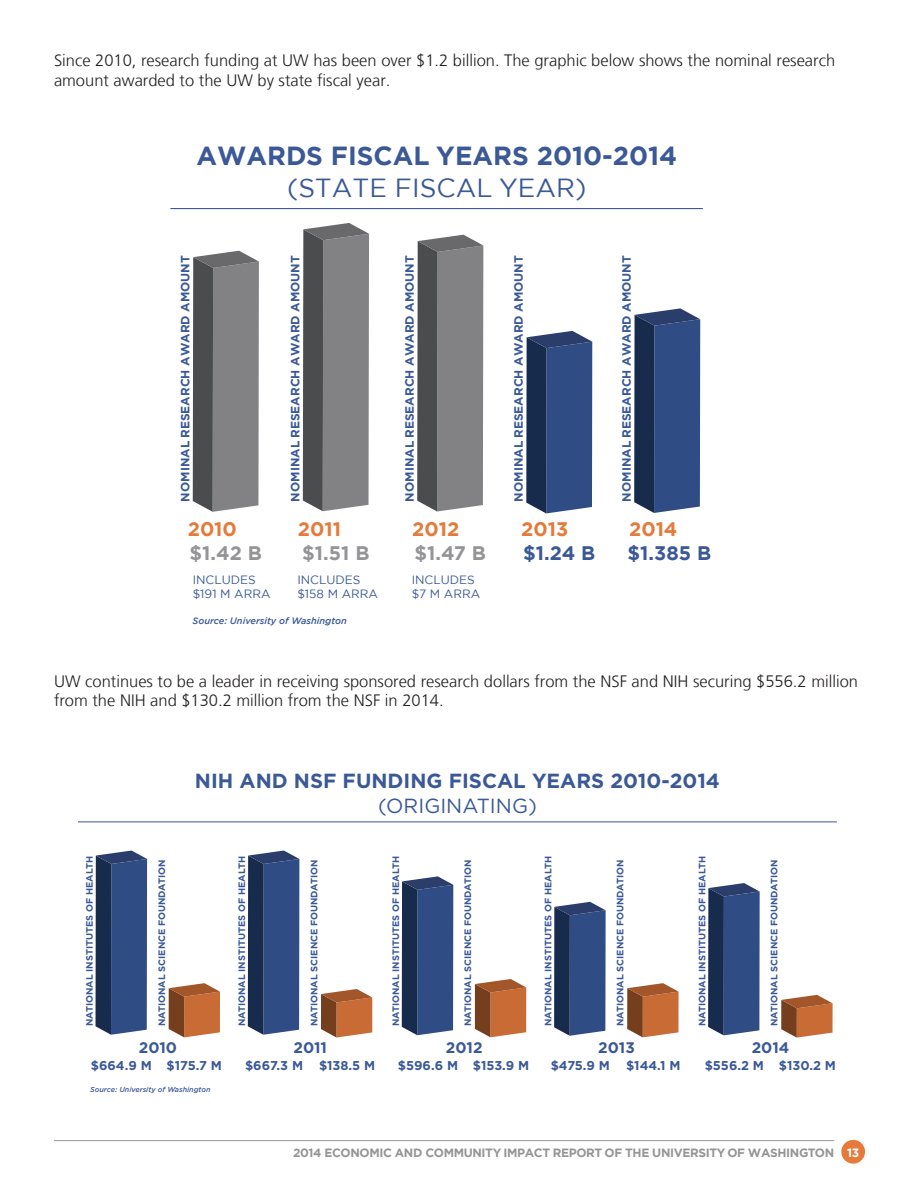
<style>
.page{position:relative;width:918px;height:1188px;background:#fff}
.page>*{position:absolute;margin:0;border:0;box-sizing:border-box;transform-origin:0 0}
.t1{font:700 26.1px "Gotham";color:#3b5997}
.t2{font:26.1px "Gotham";color:#3b5997}
.t3{font:700 20.4px "Gotham";color:#3b5997}
.t4{font:20.4px "Gotham";color:#3b5997}
.t5{font:700 19.65px "Gotham";color:#e57a3a}
.t6{font:700 19.65px "Gotham";color:#959598}
.t7{font:700 19.65px "Gotham";color:#3b5997}
.t8{font:300 16.5px/19.8px "Frutiger LT";color:#231f20}
.t9{font:700 15.3px "Gotham";color:#3b5997}
.t10{font:700 12.75px "Gotham";color:#3b5997}
.t11{font:700 12px "Gotham";color:#3b5997}
.t12{font:700 12px "Gotham";letter-spacing:-.03em;color:#959598}
.t13{font:12px/14.4px "Gotham";color:#3b5997}
.t14{font:700 9.3px "Gotham";color:#3b5997}
.t15{font:italic 500 9.3px "Gotham";color:#3b5997}
.t16{font:italic 500 7.2px "Gotham";color:#3b5997}
.s1{color:#fff}
</style>
<div class="page">
<hr style="left:54px;top:1140px;width:780px;height:1px;background:#959598">
<div style="left:841px;top:1140px;width:24px;height:24px;background:#e57a3a;border-radius:50%"></div>
<svg style="left:193px;top:251px;width:66px;height:261px;background:#757578"></svg>
<svg style="left:303px;top:223px;width:66px;height:288px;background:#757578"></svg>
<svg style="left:417px;top:235px;width:66px;height:276px;background:#777779"></svg>
<svg style="left:526px;top:331px;width:66px;height:182px;background:#344d7a"></svg>
<svg style="left:634px;top:308px;width:66px;height:205px;background:#334d7a"></svg>
<hr style="left:170px;top:208px;width:533px;height:1px;background:#3b5997">
<svg style="left:96px;top:851px;width:51px;height:184px;background:#2f4977"></svg>
<svg style="left:169px;top:983px;width:51px;height:54px;background:#b66e44"></svg>
<svg style="left:248px;top:851px;width:51px;height:184px;background:#2f4977"></svg>
<svg style="left:321px;top:989px;width:51px;height:49px;background:#b87249"></svg>
<svg style="left:402px;top:876px;width:51px;height:159px;background:#314a78"></svg>
<svg style="left:475px;top:979px;width:51px;height:58px;background:#b66d42"></svg>
<svg style="left:554px;top:902px;width:52px;height:134px;background:#354e7b"></svg>
<svg style="left:627px;top:983px;width:52px;height:54px;background:#b77047"></svg>
<svg style="left:708px;top:883px;width:52px;height:152px;background:#334c7a"></svg>
<svg style="left:781px;top:995px;width:52px;height:43px;background:#ba764e"></svg>
<hr style="left:78px;top:821px;width:759px;height:1px;background:#3b5997">
<p class="t8" style="left:54px;top:51px;width:783px">Since 2010, research funding at UW has been over $1.2 billion. The graphic below shows the nominal research amount awarded to the UW by state fiscal year.</p>
<h1 class="t1" style="left:196px;top:139px;width:482px">AWARDS FISCAL YEARS 2010-2014</h1>
<h1 class="t2" style="left:287px;top:171px;width:301px">(STATE FISCAL YEAR)</h1>
<p class="t11" style="left:177px;top:502px;width:248px;rotate:-90deg">NOMINAL RESEARCH AWARD AMOUNT</p>
<p class="t5" style="left:188px;top:516px;width:51px">2010</p>
<p class="t6" style="left:190px;top:540px;width:74px">$1.42 B</p>
<p class="t11" style="left:287px;top:502px;width:248px;rotate:-90deg">NOMINAL RESEARCH AWARD AMOUNT</p>
<p class="t5" style="left:298px;top:516px;width:45px">2011</p>
<p class="t6" style="left:302px;top:540px;width:69px">$1.51 B</p>
<p class="t11" style="left:402px;top:502px;width:248px;rotate:-90deg">NOMINAL RESEARCH AWARD AMOUNT</p>
<p class="t5" style="left:412px;top:516px;width:48px">2012</p>
<p class="t6" style="left:414px;top:540px;width:73px">$1.47 B</p>
<p class="t13" style="left:193px;top:572px;width:79px">INCLUDES $191 M ARRA</p>
<p class="t13" style="left:297px;top:572px;width:82px">INCLUDES $158 M ARRA</p>
<p class="t13" style="left:412px;top:572px;width:70px">INCLUDES $7 M ARRA</p>
<p class="t15" style="left:193px;top:615px;width:156px">Source: University of Washington</p>
<p class="t11" style="left:511px;top:502px;width:248px;rotate:-90deg">NOMINAL RESEARCH AWARD AMOUNT</p>
<p class="t5" style="left:521px;top:516px;width:48px">2013</p>
<p class="t7" style="left:523px;top:540px;width:74px">$1.24 B</p>
<p class="t11" style="left:619px;top:502px;width:248px;rotate:-90deg">NOMINAL RESEARCH AWARD AMOUNT</p>
<p class="t5" style="left:629px;top:516px;width:50px">2014</p>
<p class="t7" style="left:628px;top:540px;width:85px">$1.385 B</p>
<p class="t8" style="left:54px;top:671px;width:806px">UW continues to be a leader in receiving sponsored research dollars from the NSF and NIH securing $556.2 million from the NIH and $130.2 million from the NSF in 2014.</p>
<p class="t3" style="left:195px;top:769px;width:527px">NIH AND NSF FUNDING FISCAL YEARS 2010-2014</p>
<p class="t4" style="left:378px;top:794px;width:160px">(ORIGINATING)</p>
<p class="t14" style="left:84px;top:1026px;width:172px;rotate:-90deg">NATIONAL INSTITUTES OF HEALTH</p>
<p class="t14" style="left:156px;top:1026px;width:168px;rotate:-90deg">NATIONAL SCIENCE FOUNDATION</p>
<p class="t9" style="left:139px;top:1039px;width:40px">2010</p>
<p class="t10" style="left:91px;top:1058px;width:133px">$664.9 M $175.7 M</p>
<p class="t10" style="left:245px;top:1058px;width:132px">$667.3 M $138.5 M</p>
<p class="t10" style="left:398px;top:1058px;width:133px">$596.6 M $153.9 M</p>
<p class="t10" style="left:551px;top:1058px;width:61px">$475.9 M</p>
<p class="t10" style="left:626px;top:1058px;width:56px">$144.1 M</p>
<p class="t10" style="left:705px;top:1058px;width:133px">$556.2 M $130.2 M</p>
<p class="t14" style="left:237px;top:1026px;width:172px;rotate:-90deg">NATIONAL INSTITUTES OF HEALTH</p>
<p class="t14" style="left:309px;top:1026px;width:168px;rotate:-90deg">NATIONAL SCIENCE FOUNDATION</p>
<p class="t9" style="left:294px;top:1039px;width:35px">2011</p>
<p class="t14" style="left:390px;top:1026px;width:172px;rotate:-90deg">NATIONAL INSTITUTES OF HEALTH</p>
<p class="t14" style="left:463px;top:1026px;width:168px;rotate:-90deg">NATIONAL SCIENCE FOUNDATION</p>
<p class="t9" style="left:446px;top:1039px;width:38px">2012</p>
<p class="t14" style="left:543px;top:1026px;width:172px;rotate:-90deg">NATIONAL INSTITUTES OF HEALTH</p>
<p class="t14" style="left:615px;top:1026px;width:168px;rotate:-90deg">NATIONAL SCIENCE FOUNDATION</p>
<p class="t9" style="left:598px;top:1039px;width:38px">2013</p>
<p class="t14" style="left:697px;top:1026px;width:172px;rotate:-90deg">NATIONAL INSTITUTES OF HEALTH</p>
<p class="t14" style="left:769px;top:1026px;width:168px;rotate:-90deg">NATIONAL SCIENCE FOUNDATION</p>
<p class="t9" style="left:752px;top:1039px;width:39px">2014</p>
<p class="t16" style="left:90px;top:1085px;width:122px">Source: University of Washington</p>
<p class="t12" style="left:293px;top:1144px;width:568px">2014 ECONOMIC AND COMMUNITY IMPACT REPORT OF THE UNIVERSITY OF WASHINGTON <span class="s1">13</span></p>
</div>
